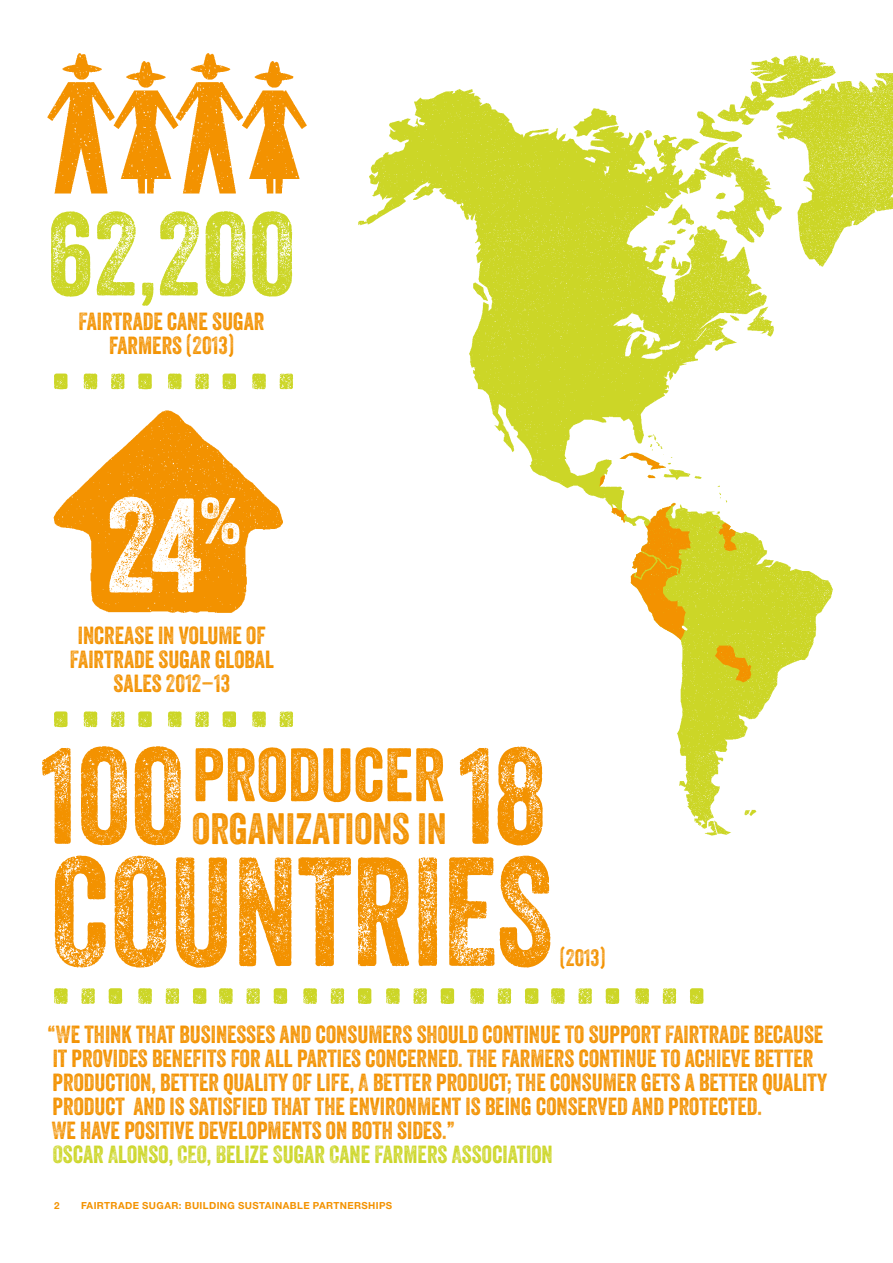
<style>
.page{position:relative;width:893px;height:1263px;background:#fff}
.page>*{position:absolute;margin:0;border:0;box-sizing:border-box;transform-origin:0 0}
.t1{font:149.85px "Veneer Two";color:#f39200;scale:.92 1}
.t2{font:132.15px "Veneer Two";color:#f39200}
.t3{font:129.75px "Veneer Two";color:#fff}
.t4{font:114px "Veneer Two";color:#ccd627}
.t5{font:73.05px "Veneer Two";color:#f39200}
.t6{font:42.45px "Veneer Two";color:#f39200}
.t7{font:24px/24px "Veneer Two";color:#f39200;text-align:center}
.t8{font:24px "Veneer Two";color:#ccd627}
.t9{font:22.95px "Veneer Two";color:#f39200}
.t10{font:700 9.75px "Helvetica Neue LT Std";letter-spacing:.04em;color:#f39200}
.s1{font-size:93.9px}
</style>
<div class="page">
<img style="left:47px;top:53px;width:254px;height:141px">
<img style="left:53px;top:410px;width:230px;height:203px">
<svg style="left:84px;top:711px;width:68px;height:16px"></svg>
<svg style="left:54px;top:711px;width:14px;height:16px"></svg>
<svg style="left:252px;top:711px;width:41px;height:16px"></svg>
<svg style="left:168px;top:711px;width:68px;height:16px"></svg>
<svg style="left:84px;top:374px;width:68px;height:15px"></svg>
<svg style="left:54px;top:374px;width:14px;height:15px"></svg>
<svg style="left:252px;top:374px;width:41px;height:15px"></svg>
<svg style="left:168px;top:374px;width:68px;height:15px"></svg>
<svg style="left:138px;top:988px;width:68px;height:16px"></svg>
<svg style="left:54px;top:988px;width:68px;height:16px"></svg>
<svg style="left:470px;top:988px;width:68px;height:16px"></svg>
<svg style="left:386px;top:988px;width:68px;height:16px"></svg>
<svg style="left:303px;top:988px;width:68px;height:16px"></svg>
<svg style="left:219px;top:988px;width:68px;height:16px"></svg>
<svg style="left:635px;top:988px;width:68px;height:16px"></svg>
<svg style="left:551px;top:988px;width:68px;height:16px"></svg>
<img style="left:301px;top:55px;width:592px;height:781px">
<h3 class="t4" style="left:47px;top:185px;width:249px">62<span class="s1">,</span>200</h3>
<p class="t7" style="left:78px;top:309px;width:187px">FAIRTRADE CANE SUGAR<br>FARMERS (2013)</p>
<h3 class="t3" style="left:106px;top:467px;width:138px">24<sup>%</sup></h3>
<p class="t7" style="left:70px;top:623px;width:205px">INCREASE IN VOLUME OF<br>FAIRTRADE SUGAR GLOBAL<br>SALES 2012–13</p>
<h2 class="t2" style="left:41px;top:716px;width:145px">100</h2>
<h2 class="t2" style="left:459px;top:716px;width:89px">18</h2>
<h3 class="t5" style="left:192px;top:730px;width:254px">PRODUCER</h3>
<h3 class="t6" style="left:192px;top:802px;width:256px">ORGANIZATIONS IN</h3>
<h1 class="t1" style="left:51px;top:820px;width:546px">COUNTRIES</h1>
<p class="t9" style="left:560px;top:943px;width:47px">(2013)</p>
<p class="t7" style="left:47px;top:1022px;width:781px;text-align:left">“WE THINK THAT BUSINESSES AND CONSUMERS SHOULD CONTINUE TO SUPPORT FAIRTRADE BECAUSE IT PROVIDES BENEFITS FOR ALL PARTIES CONCERNED. THE FARMERS CONTINUE TO ACHIEVE BETTER PRODUCTION, BETTER QUALITY OF LIFE, A BETTER PRODUCT; THE CONSUMER GETS A BETTER QUALITY PRODUCT AND IS SATISFIED THAT THE ENVIRONMENT IS BEING CONSERVED AND PROTECTED.<br>WE HAVE POSITIVE DEVELOPMENTS ON BOTH SIDES.”</p>
<p class="t8" style="left:53px;top:1140px;width:501px">OSCAR ALONSO, CEO, BELIZE SUGAR CANE FARMERS ASSOCIATION</p>
<p class="t10" style="left:54px;top:1199px;width:7px">2</p>
<p class="t10" style="left:81px;top:1199px;width:306px">FAIRTRADE SUGAR: BUILDING SUSTAINABLE PARTNERSHIPS</p>
</div>
